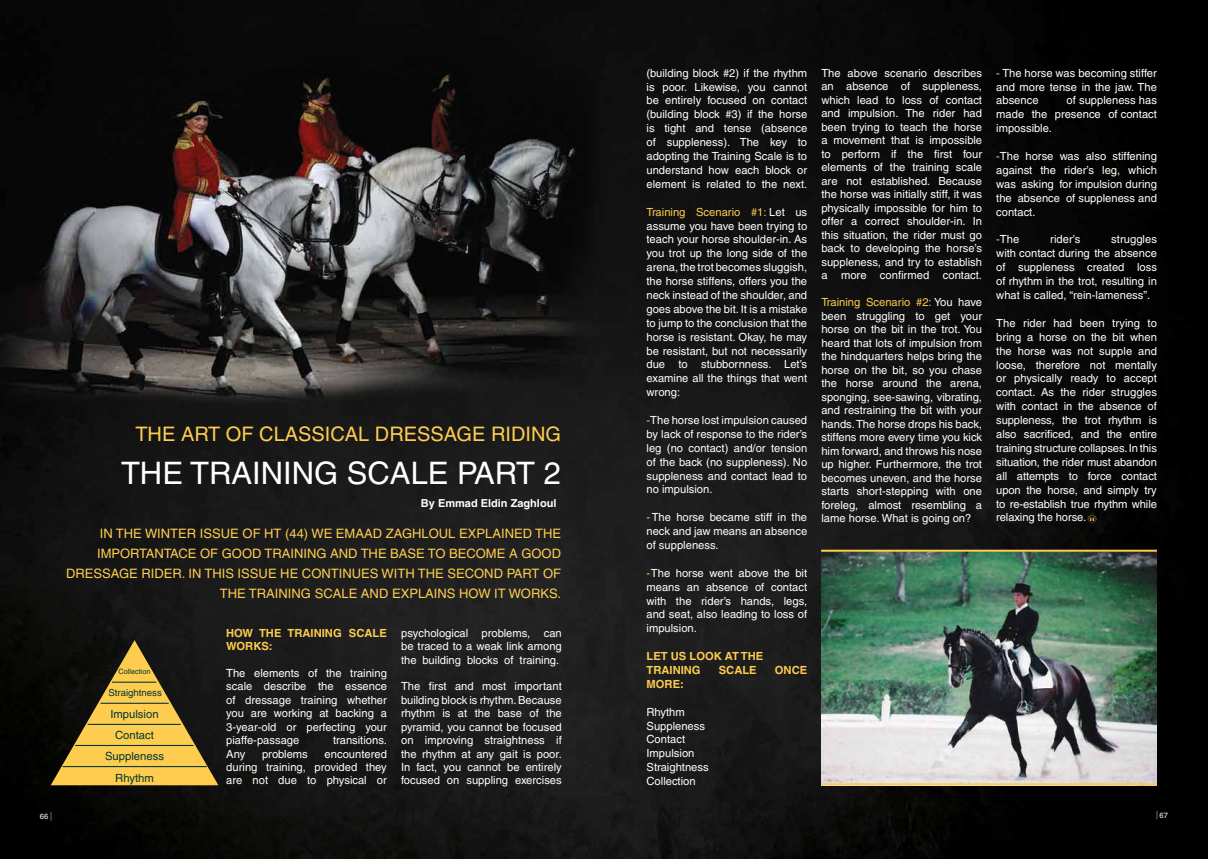
<style>
.page{position:relative;width:1208px;height:859px;background:#fff}
.page>*{position:absolute;margin:0;border:0;box-sizing:border-box;transform-origin:0 0}
.t1{font:31px "Helvetica";color:#fff}
.t2{font:20px "Helvetica";color:#fecc4f}
.t3{font:13px/20px "Helvetica";color:#fecc4f;text-align:right}
.t4{font:11.3px "Helvetica";color:#003830}
.t5{font:11.2px/13.9px "Helvetica";color:#fff;text-align:justify}
.t6{font:700 11.2px/13.4px "Helvetica";color:#fecc4f}
.t7{font:700 11px "Helvetica";color:#fff}
.t8{font:9.6px "Helvetica";color:#003830}
.t9{font:7.6px "Helvetica";color:#fff}
.t10{font:7.3px "Helvetica";color:#003830}
.s1{color:#fecc4f}
</style>
<div class="page">
<img style="left:0;top:0;width:1208px;height:859px">
<svg style="left:51px;top:640px;width:167px;height:145px;background:#846c2e"></svg>
<hr style="left:62px;top:766px;width:145px;height:1px;background:#003830">
<hr style="left:75px;top:745px;width:118px;height:1px;background:#003830">
<hr style="left:88px;top:724px;width:93px;height:1px;background:#003830">
<hr style="left:112px;top:682px;width:44px;height:1px;background:#003830">
<hr style="left:101px;top:703px;width:68px;height:1px;background:#003830">
<img style="left:821px;top:552px;width:336px;height:231px">
<hr style="left:821px;top:550px;width:336px;height:2px;background:#fecc4f">
<hr style="left:821px;top:783px;width:336px;height:2px;background:#fecc4f">
<svg style="left:1087px;top:513px;width:10px;height:10px"></svg>
<h2 class="t2" style="left:135px;top:422px;width:427px">THE ART OF CLASSICAL DRESSAGE RIDING</h2>
<h1 class="t1" style="left:121px;top:455px;width:441px">THE TRAINING SCALE PART 2</h1>
<p class="t7" style="left:421px;top:497px;width:137px">By Emmad Eldin Zaghloul</p>
<p class="t3" style="left:66px;top:523px;width:496px">IN THE WINTER ISSUE OF HT (44) WE EMAAD ZAGHLOUL EXPLAINED THE IMPORTANTACE OF GOOD TRAINING AND THE BASE TO BECOME A GOOD DRESSAGE RIDER. IN THIS ISSUE HE CONTINUES WITH THE SECOND PART OF THE TRAINING SCALE AND EXPLAINS HOW IT WORKS.</p>
<p class="t5" style="left:401px;top:626px;width:162px;line-height:13.4px">psychological problems, can be traced to a weak link among the building blocks of training.</p>
<p class="t5" style="left:401px;top:680px;width:162px;line-height:13.4px">The first and most important building block is rhythm. Because rhythm is at the base of the pyramid, you cannot be focused on improving straightness if the rhythm at any gait is poor.<br>In fact, you cannot be entirely focused on suppling exercises</p>
<p class="t6" style="left:226px;top:626px;width:162px">HOW THE TRAINING SCALE<br>WORKS:</p>
<p class="t5" style="left:226px;top:666px;width:162px;line-height:13.4px">The elements of the training scale describe the essence of dressage training whether you are working at backing a 3-year-old or perfecting your piaffe-passage</p>
<p class="t10" style="left:118px;top:668px;width:34px">Collection</p>
<p class="t8" style="left:108px;top:687px;width:55px">Straightness</p>
<p class="t4" style="left:110px;top:708px;width:50px">Impulsion</p>
<p class="t4" style="left:115px;top:729px;width:40px">Contact</p>
<p class="t5" style="left:333px;top:733px;width:55px">transitions.</p>
<p class="t5" style="left:226px;top:747px;width:21px">Any</p>
<p class="t5" style="left:262px;top:747px;width:47px">problems</p>
<p class="t5" style="left:226px;top:747px;width:162px;line-height:13.4px;text-indent:98px">encountered during training, provided they are not due to physical or</p>
<p class="t4" style="left:105px;top:750px;width:60px">Suppleness</p>
<p class="t4" style="left:115px;top:771px;width:40px">Rhythm</p>
<p class="t5" style="left:646px;top:66px;width:162px">(building block #2) if the rhythm is poor. Likewise, you cannot be entirely focused on contact (building block #3) if the horse is tight and tense (absence of suppleness). The key to adopting the Training Scale is to understand how each block or element is related to the next.</p>
<p class="t5" style="left:646px;top:205px;width:162px"><span class="s1">Training Scenario #1:</span> Let us assume you have been trying to teach your horse shoulder-in. As you trot up the long side of the arena, the trot becomes sluggish, the horse stiffens, offers you the neck instead of the shoulder, and goes above the bit. It is a mistake to jump to the conclusion that the horse is resistant. Okay, he may be resistant, but not necessarily due to stubbornness. Let’s examine all the things that went wrong:</p>
<p class="t5" style="left:646px;top:413px;width:162px"><span class="s1">-</span>The horse lost impulsion caused by lack of response to the rider’s leg (no contact) and/or tension of the back (no suppleness). No suppleness and contact lead to no impulsion.</p>
<p class="t5" style="left:646px;top:510px;width:162px"><span class="s1">-</span> The horse became stiff in the neck and jaw means an absence of suppleness.</p>
<p class="t5" style="left:646px;top:566px;width:162px"><span class="s1">-</span> The horse went above the bit means an absence of contact with the rider’s hands, legs, and seat, also leading to loss of impulsion.</p>
<p class="t6" style="left:646px;top:649px;width:118px;line-height:13.9px">LET US LOOK AT THE<br>TRAINING</p>
<p class="t6" style="left:719px;top:663px;width:39px">SCALE</p>
<p class="t6" style="left:775px;top:663px;width:34px">ONCE</p>
<p class="t6" style="left:646px;top:677px;width:39px">MORE:</p>
<p class="t5" style="left:646px;top:705px;width:64px;text-align:left">Rhythm<br>Suppleness<br>Contact<br>Impulsion<br>Straightness<br>Collection</p>
<p class="t5" style="left:821px;top:66px;width:162px;line-height:13.5px">The above scenario describes an absence of suppleness, which lead to loss of contact and impulsion. The rider had been trying to teach the horse a movement that is impossible to perform if the first four elements of the training scale are not established. Because the horse was initially stiff, it was physically impossible for him to offer a correct shoulder-in. In this situation, the rider must go back to developing the horse’s suppleness, and try to establish a more confirmed contact.</p>
<p class="t5" style="left:821px;top:296px;width:162px;line-height:13.5px"><span class="s1">Training Scenario #2:</span> You have been struggling to get your horse on the bit in the trot. You heard that lots of impulsion from the hindquarters helps bring the horse on the bit, so you chase the horse around the arena, sponging, see-sawing, vibrating, and restraining the bit with your hands. The horse drops his back, stiffens more every time you kick him forward, and throws his nose up higher. Furthermore, the trot becomes uneven, and the horse starts short-stepping with one foreleg, almost resembling a lame horse. What is going on?</p>
<p class="t5" style="left:996px;top:66px;width:162px"><span class="s1">-</span> The horse was becoming stiffer and more tense in the jaw. The absence</p>
<p class="t5" style="left:996px;top:94px;width:162px;text-indent:70px">of suppleness has made the presence of contact impossible.</p>
<p class="t5" style="left:996px;top:149px;width:162px"><span class="s1">-</span>The horse was also stiffening against the rider’s leg, which was asking for impulsion during the absence of suppleness and contact.</p>
<p class="t5" style="left:996px;top:233px;width:25px"><span class="s1">-</span>The</p>
<p class="t5" style="left:1050px;top:233px;width:32px">rider’s</p>
<p class="t5" style="left:996px;top:233px;width:162px;text-indent:115px">struggles with contact during the absence of suppleness created loss of rhythm in the trot, resulting in what is called, “rein-lameness”.</p>
<p class="t5" style="left:996px;top:316px;width:162px">The rider had been trying to bring a horse on the bit when the horse was not supple and loose, therefore not mentally or physically ready to accept contact. As the rider struggles with contact in the absence of suppleness, the trot rhythm is also sacrificed, and the entire training structure collapses. In this situation, the rider must abandon all attempts to force contact upon the horse, and simply try to re-establish true rhythm while relaxing the horse.</p>
<p class="t9" style="left:40px;top:812px;width:10px">66</p>
<p class="t9" style="left:1159px;top:811px;width:10px">67</p>
</div>
